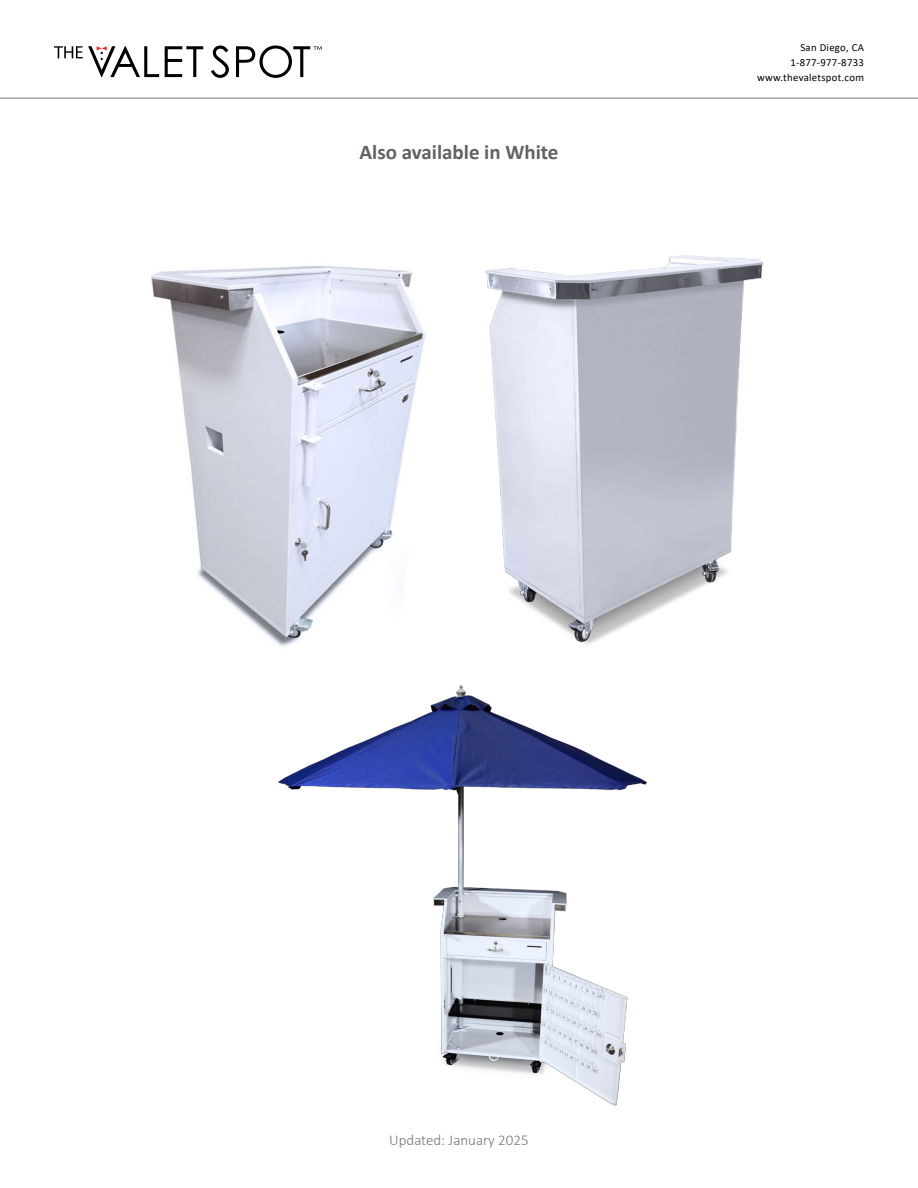
<style>
.page{position:relative;width:918px;height:1188px;background:#fff}
.page>*{position:absolute;margin:0;border:0;box-sizing:border-box;transform-origin:0 0}
.t1{font:700 21px "Calibri";color:#606363}
.t2{font:300 15px "Calibri";color:#757575}
.t3{font:10.8px/15px "Calibri";letter-spacing:.025em;color:#000101;text-align:right}
</style>
<div class="page">
<svg style="left:165px;top:46px;width:38px;height:31px"></svg>
<svg style="left:211px;top:45px;width:18px;height:33px"></svg>
<svg style="left:54px;top:46px;width:105px;height:31px"></svg>
<svg style="left:236px;top:45px;width:86px;height:33px"></svg>
<hr style="left:0;top:97px;width:918px;height:2px;background:#a3a3a6">
<img style="left:151px;top:266px;width:275px;height:380px">
<img style="left:485px;top:255px;width:279px;height:389px">
<img style="left:278px;top:685px;width:369px;height:421px">
<h1 class="t1" style="left:359px;top:137px;width:201px">Also available in White</h1>
<p class="t3" style="left:757px;top:40px;width:108px">San Diego, CA<br>1-877-977-8733 www.thevaletspot.com</p>
<h2 class="t2" style="left:389px;top:1131px;width:141px">Updated: January 2025</h2>
</div>
